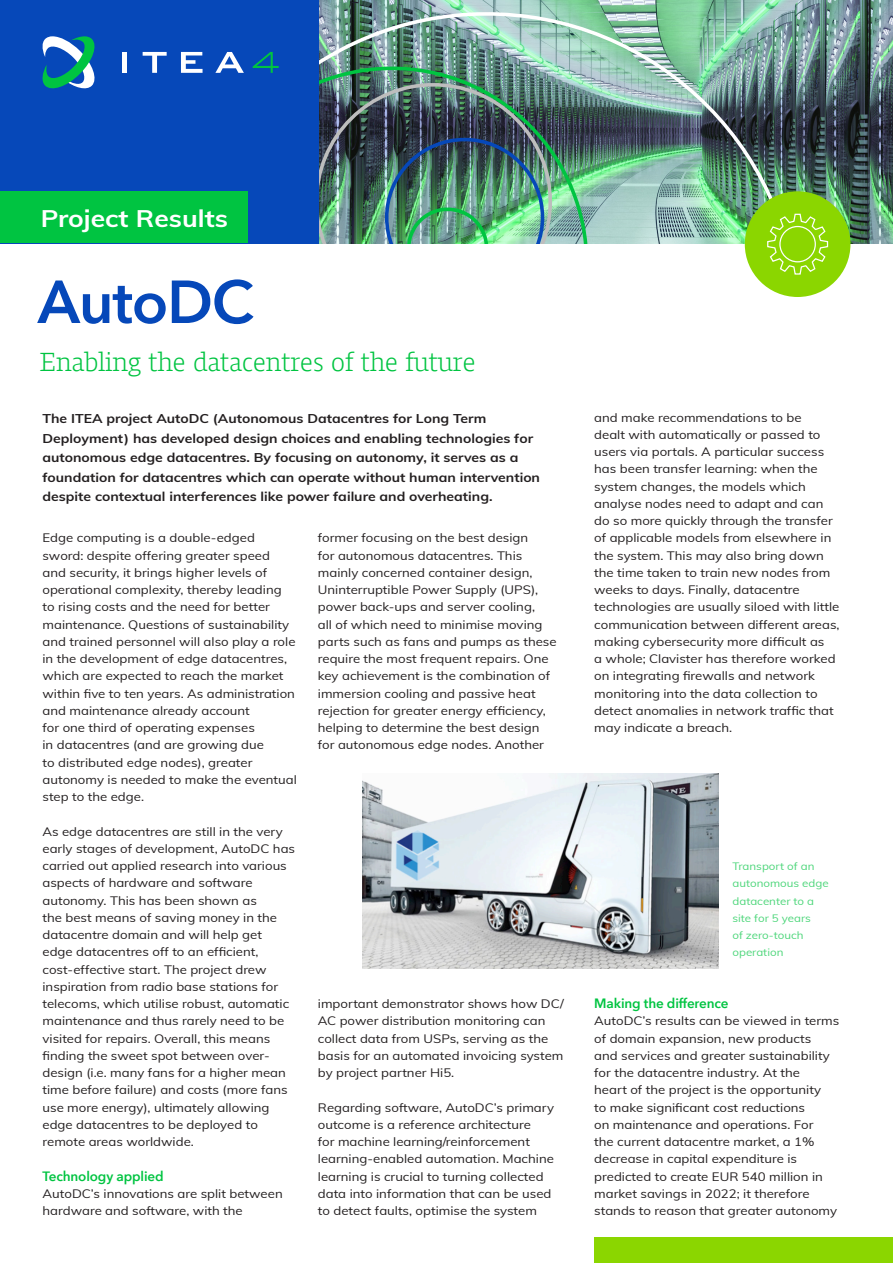
<style>
.page{position:relative;width:893px;height:1263px;background:#fff}
.page>*{position:absolute;margin:0;border:0;box-sizing:border-box;transform-origin:0 0}
.body___project_name{font:600 60px "Avenir Next";letter-spacing:-.02em;color:#0648b9}
.body___project_name-2{font:300 27px "Harrison Serif Pro";color:#00c441}
.t1{font:700 24px "Muli";color:#fff;scale:1.1 1}
.body___heading{font:600 13.5px "Avenir Next";letter-spacing:-.01em;color:#00c441}
.body___leader{font:700 12.75px/19.5px "Muli";color:#231f20;scale:1.1 1}
.body{font:12px/17.2px "Muli";color:#231f20;scale:1.1 1}
.t2{font:10.5px/17.2px "Muli";color:#4dd67a;scale:1.1 1}
</style>
<div class="page">
<img style="left:362px;top:774px;width:357px;height:194px">
<img style="left:319px;top:0;width:574px;height:243px">
<img style="left:319px;top:3px;width:490px;height:240px">
<img style="left:319px;top:61px;width:275px;height:182px">
<img style="left:319px;top:79px;width:237px;height:164px">
<div style="left:745px;top:191px;width:105px;height:106px;background:#8bd600;border-radius:50%"></div>
<div style="left:594px;top:1237px;width:299px;height:26px;background:#8bd600"></div>
<svg style="left:767px;top:213px;width:62px;height:62px"></svg>
<div style="left:0;top:0;width:319px;height:243px;background:#0648b9"></div>
<div style="left:0;top:191px;width:247px;height:52px;background:#00c441"></div>
<svg style="left:43px;top:36px;width:52px;height:52px"></svg>
<hr style="left:122px;top:52px;width:4px;height:21px;background:#fff">
<svg style="left:143px;top:52px;width:24px;height:21px"></svg>
<svg style="left:215px;top:52px;width:29px;height:21px"></svg>
<svg style="left:181px;top:52px;width:22px;height:21px"></svg>
<svg style="left:253px;top:52px;width:26px;height:21px"></svg>
<h3 class="t1" style="left:41px;top:200px;width:172px">Project Results</h3>
<p class="body___project_name" style="left:38px;top:251px;width:217px">AutoDC</p>
<p class="body___project_name-2" style="left:40px;top:342px;width:437px">Enabling the datacentres of the future</p>
<p class="body___leader" style="left:43px;top:408px;width:454px">The ITEA project AutoDC (Autonomous Datacentres for Long Term Deployment) has developed design choices and enabling technologies for autonomous edge datacentres. By focusing on autonomy, it serves as a foundation for datacentres which can operate without human intervention despite contextual interferences like power failure and overheating.</p>
<p class="body" style="left:43px;top:529px;width:233px">Edge computing is a double-edged sword: despite offering greater speed<br>and security, it brings higher levels of operational complexity, thereby leading<br>to rising costs and the need for better maintenance. Questions of sustainability and trained personnel will also play a role in the development of edge datacentres, which are expected to reach the market within five to ten years. As administration and maintenance already account<br>for one third of operating expenses<br>in datacentres (and are growing due<br>to distributed edge nodes), greater autonomy is needed to make the eventual step to the edge.</p>
<p class="body" style="left:43px;top:822px;width:231px">As edge datacentres are still in the very early stages of development, AutoDC has carried out applied research into various aspects of hardware and software autonomy. This has been shown as<br>the best means of saving money in the datacentre domain and will help get edge datacentres off to an efficient, cost-effective start. The project drew inspiration from radio base stations for telecoms, which utilise robust, automatic maintenance and thus rarely need to be visited for repairs. Overall, this means finding the sweet spot between over&shy;design (i.e. many fans for a higher mean time before failure) and costs (more fans use more energy), ultimately allowing edge datacentres to be deployed to remote areas worldwide.</p>
<p class="body___heading" style="left:43px;top:1164px;width:123px">Technology applied</p>
<p class="body" style="left:43px;top:1184px;width:220px">AutoDC’s innovations are split between hardware and software, with the</p>
<p class="body" style="left:318px;top:529px;width:219px">former focusing on the best design<br>for autonomous datacentres. This mainly concerned container design, Uninterruptible Power Supply (UPS), power back-ups and server cooling,<br>all of which need to minimise moving parts such as fans and pumps as these require the most frequent repairs. One key achievement is the combination of immersion cooling and passive heat rejection for greater energy efficiency, helping to determine the best design for autonomous edge nodes. Another</p>
<p class="body" style="left:318px;top:995px;width:225px">important demonstrator shows how DC/ AC power distribution monitoring can collect data from USPs, serving as the basis for an automated invoicing system by project partner Hi5.</p>
<p class="body" style="left:318px;top:1098px;width:216px">Regarding software, AutoDC’s primary outcome is a reference architecture<br>for machine learning/reinforcement learning-enabled automation. Machine learning is crucial to turning collected data into information that can be used to detect faults, optimise the system</p>
<p class="body" style="left:594px;top:408px;width:224px">and make recommendations to be<br>dealt with automatically or passed to users via portals. A particular success has been transfer learning: when the system changes, the models which analyse nodes need to adapt and can do so more quickly through the transfer of applicable models from elsewhere in the system. This may also bring down the time taken to train new nodes from weeks to days. Finally, datacentre technologies are usually siloed with little communication between different areas, making cybersecurity more difficult as<br>a whole; Clavister has therefore worked on integrating firewalls and network monitoring into the data collection to detect anomalies in network traffic that may indicate a breach.</p>
<p class="t2" style="left:732px;top:857px;width:89px">Transport of an autonomous edge datacenter to a site for 5 years<br>of zero-touch operation</p>
<p class="body___heading" style="left:594px;top:992px;width:136px">Making the difference</p>
<p class="body" style="left:594px;top:1012px;width:224px">AutoDC’s results can be viewed in terms of domain expansion, new products<br>and services and greater sustainability for the datacentre industry. At the<br>heart of the project is the opportunity<br>to make significant cost reductions<br>on maintenance and operations. For<br>the current datacentre market, a 1% decrease in capital expenditure is predicted to create EUR 540 million in market savings in 2022; it therefore stands to reason that greater autonomy</p>
</div>
